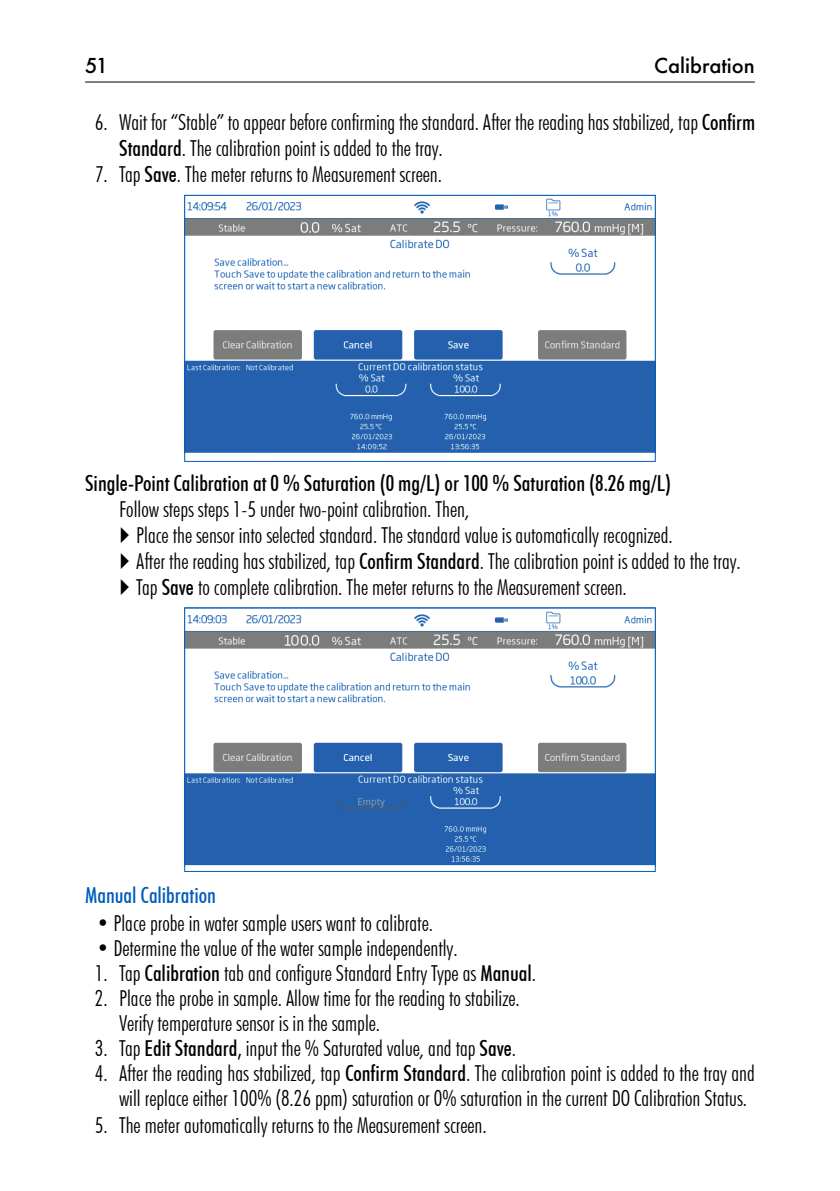
<style>
.page{position:relative;width:840px;height:1191px;background:#fff}
.page>*{position:absolute;margin:0;border:0;box-sizing:border-box;transform-origin:0 0}
.t1{font:300 condensed 22px/26px "Futura BT";color:#000}
.t2{font:500 condensed 22px "Futura BT";color:#000}
.t3{font:500 condensed 22px "Futura BT";color:#005cb9}
.t4{font:500 20px "Futura";color:#000}
.s1{font-weight:500}
</style>
<div class="page">
<hr style="left:85px;top:82px;width:669px;height:1px;background:#000">
<img style="left:186px;top:198px;width:467px;height:255px">
<div style="left:184px;top:195px;width:471px;height:266px;border:1px solid #005cb9"></div>
<img style="left:186px;top:611px;width:467px;height:255px">
<div style="left:184px;top:607px;width:471px;height:264px;border:1px solid #005cb9"></div>
<p class="t4" style="left:85px;top:52px;width:25px">51</p>
<p class="t4" style="left:653px;top:52px;width:102px">Calibration</p>
<p class="t1" style="left:119px;top:109px;width:637px;text-indent:-24px">6. Wait for “Stable” to appear before confirming the standard. After the reading has stabilized, tap <span class="s1">Confirm<br>Standard</span>. The calibration point is added to the tray.</p>
<p class="t1" style="left:95px;top:161px;width:348px">7. Tap <span class="s1">Save</span>. The meter returns to Measurement screen.</p>
<p class="t2" style="left:85px;top:469px;width:587px">Single‑Point Calibration at 0 % Saturation (0 mg/L) or 100 % Saturation (8.26 mg/L)</p>
<p class="t1" style="left:136px;top:495px;width:606px;text-indent:-17px">Follow steps steps 1‑5 under two-point calibration. Then,<br>Place the sensor into selected standard. The standard value is automatically recognized.<br>After the reading has stabilized, tap <span class="s1">Confirm Standard</span>. The calibration point is added to the tray.<br>Tap <span class="s1">Save</span> to complete calibration. The meter returns to the Measurement screen.</p>
<p class="t3" style="left:85px;top:882px;width:132px">Manual Calibration</p>
<p class="t1" style="left:96px;top:910px;width:338px">• Place probe in water sample users want to calibrate.</p>
<p class="t1" style="left:96px;top:935px;width:362px">• Determine the value of the water sample independently.</p>
<p class="t1" style="left:95px;top:960px;width:442px">1. Tap <span class="s1">Calibration</span> tab and configure Standard Entry Type as <span class="s1">Manual</span>.</p>
<p class="t1" style="left:119px;top:985px;width:402px;line-height:25px;text-indent:-24px">2. Place the probe in sample. Allow time for the reading to stabilize.<br>Verify temperature sensor is in the sample.</p>
<p class="t1" style="left:95px;top:1035px;width:422px">3. Tap <span class="s1">Edit Standard,</span> input the % Saturated value, and tap <span class="s1">Save</span>.</p>
<p class="t1" style="left:119px;top:1060px;width:636px;line-height:25px;text-indent:-24px">4. After the reading has stabilized, tap <span class="s1">Confirm Standard</span>. The calibration point is added to the tray and will replace either 100% (8.26 ppm) saturation or 0% saturation in the current DO Calibration Status.</p>
<p class="t1" style="left:95px;top:1111px;width:393px">5. The meter automatically returns to the Measurement screen.</p>
</div>
